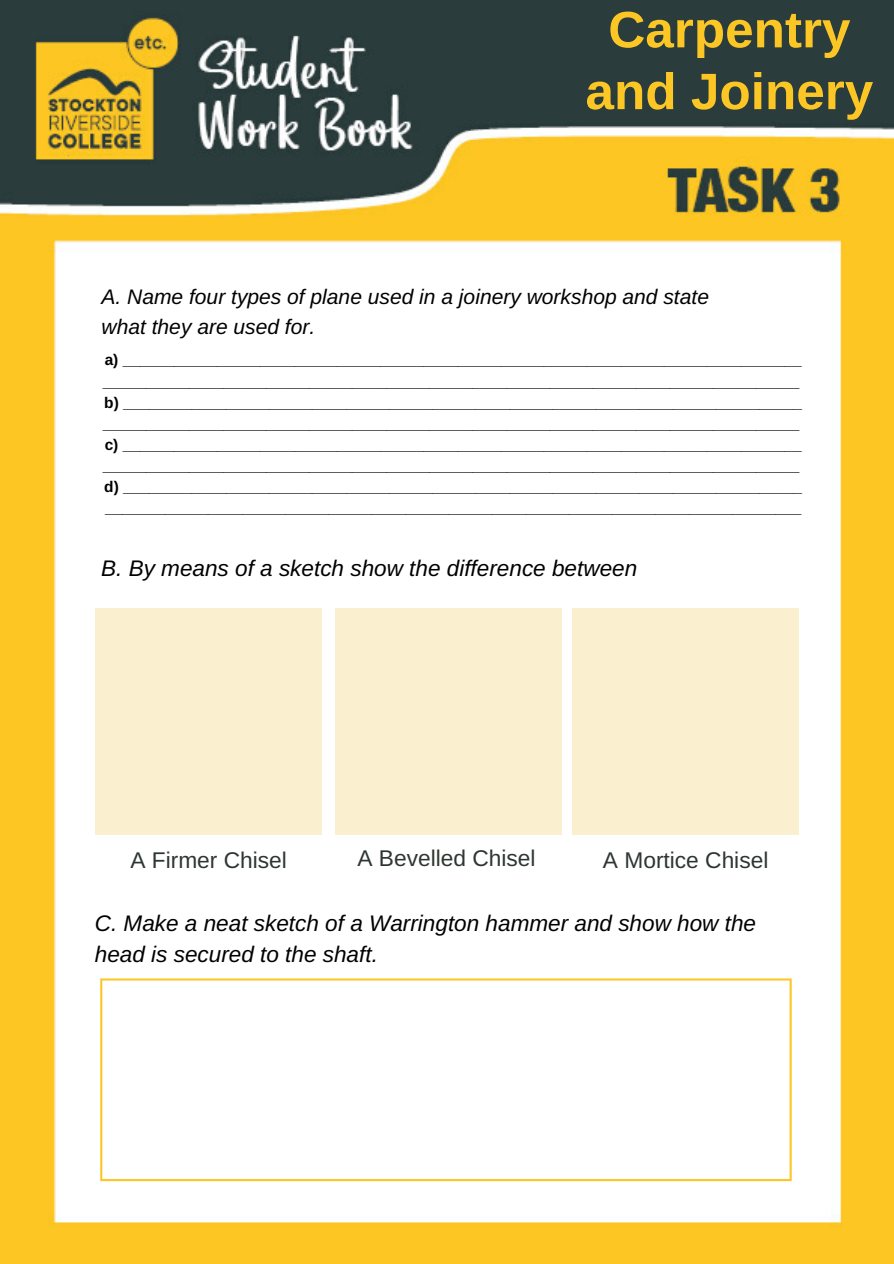
<style>
.page{position:relative;width:894px;height:1264px;background:#fff}
.page>*{position:absolute;margin:0;border:0;box-sizing:border-box;transform-origin:0 0}
.t1{font:700 51.3px/61.8px "Arimo";color:#fcc625;text-align:center}
.t2{font:22.65px "Arimo";color:#2d3631}
.t3{font:italic 22.5px/31.3px "Arimo";color:#000}
.t4{font:italic 21px/29.4px "Arimo";color:#000}
.t5{font:700 15.45px/21.1px "Arimo";color:#000}
</style>
<div class="page">
<img style="left:1px;top:0;width:892px;height:1263px">
<svg style="left:100px;top:978px;width:691px;height:203px"></svg>
<div style="left:96px;top:608px;width:226px;height:226px;background:#faefce"></div>
<div style="left:335px;top:608px;width:226px;height:226px;background:#faefce"></div>
<div style="left:572px;top:608px;width:226px;height:226px;background:#faefce"></div>
<h1 class="t1" style="left:585px;top:-1px;width:289px">Carpentry and Joinery</h1>
<h3 class="t4" style="left:101px;top:282px;width:608px">A. Name four types of plane used in a joinery workshop and state what they are used for.</h3>
<p class="t5" style="left:103px;top:349px;width:700px">a) _______________________________________________________________________________ _________________________________________________________________________________ b) _______________________________________________________________________________ _________________________________________________________________________________ c) _______________________________________________________________________________ _________________________________________________________________________________ d) _______________________________________________________________________________ _________________________________________________________________________________</p>
<h3 class="t3" style="left:101px;top:553px;width:537px">B. By means of a sketch show the difference between</h3>
<h2 class="t2" style="left:130px;top:847px;width:158px">A Firmer Chisel</h2>
<h2 class="t2" style="left:357px;top:845px;width:179px">A Bevelled Chisel</h2>
<h2 class="t2" style="left:602px;top:847px;width:167px">A Mortice Chisel</h2>
<h3 class="t3" style="left:95px;top:907px;width:662px">C. Make a neat sketch of a Warrington hammer and show how the head is secured to the shaft.</h3>
</div>
